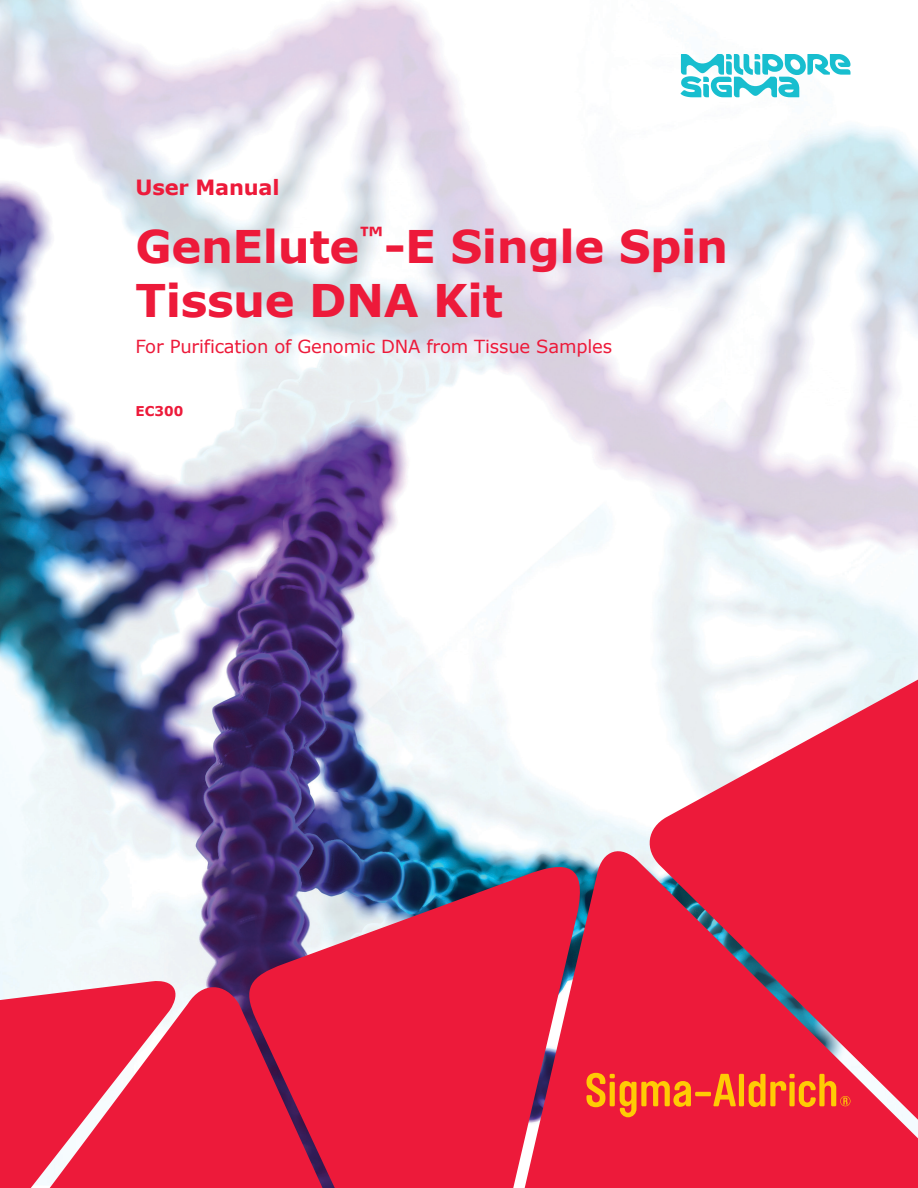
<style>
.page{position:relative;width:918px;height:1188px;background:#fff}
.page>*{position:absolute;margin:0;border:0;box-sizing:border-box;transform-origin:0 0}
.Document_Header__Mai{font:700 45px/54px "Verdana";letter-spacing:-.01em;color:#ed1a3a}
.Document_Header__Mai-2{font:700 21px "Verdana";letter-spacing:-.01em;color:#ed1a3a}
.Document_Header__Sub{font:18px "Verdana";letter-spacing:-.01em;color:#ed1a3a}
.Body_Copy_9_12_bold{font:700 13.5px "Verdana";color:#ed1a3a}
</style>
<div class="page">
<img style="left:0;top:0;width:918px;height:982px">
<svg style="left:242px;top:858px;width:236px;height:330px;background:#a3375d"></svg>
<div style="left:182px;top:982px;width:243px;height:206px;background:#ed1a3a"></div>
<svg style="left:478px;top:844px;width:166px;height:344px;background:#dd304e"></svg>
<svg style="left:644px;top:676px;width:274px;height:512px;background:#e8435e"></svg>
<svg style="left:0;top:979px;width:182px;height:209px;background:#ed3753"></svg>
<svg style="left:586px;top:1073px;width:105px;height:44px;background:#f35627"></svg>
<div style="left:610px;top:1082px;width:5px;height:24px;background:#ffcb04"></div>
<hr style="left:695px;top:1092px;width:16px;height:4px;background:#ffcb04">
<svg style="left:749px;top:1074px;width:102px;height:33px;background:#f35c25"></svg>
<div style="left:739px;top:1074px;width:5px;height:32px;background:#ffcb04"></div>
<svg style="left:713px;top:1074px;width:23px;height:32px"></svg>
<svg style="left:681px;top:54px;width:169px;height:43px"></svg>
<p class="Document_Header__Mai-2" style="left:136px;top:173px;width:146px">User Manual</p>
<p class="Document_Header__Mai" style="left:136px;top:219px;width:594px">GenElute<sup>™</sup>-E Single Spin<br>Tissue DNA Kit</p>
<p class="Document_Header__Sub" style="left:136px;top:334px;width:478px">For Purification of Genomic DNA from Tissue Samples</p>
<p class="Body_Copy_9_12_bold" style="left:136px;top:401px;width:49px">EC300</p>
</div>
